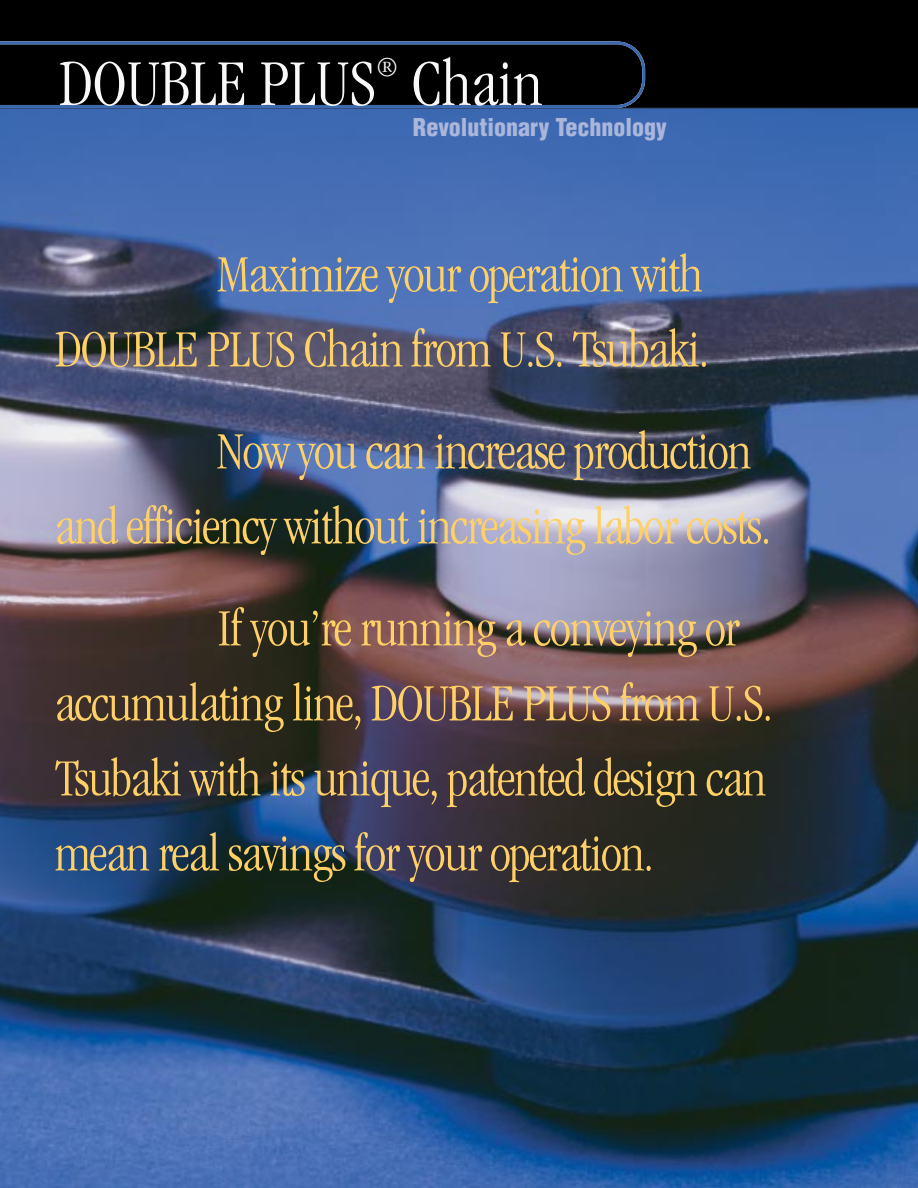
<style>
.page{position:relative;width:918px;height:1188px;background:#fff}
.page>*{position:absolute;margin:0;border:0;box-sizing:border-box;transform-origin:0 0}
.t1{font:300 condensed 67.5px "Garamond";color:#faf8f8}
.t2{font:300 condensed 54px/75px "Garamond";letter-spacing:-.025em;color:#ffd066}
.t3{font:300 condensed 28.5px "Garamond";color:#faf8f8}
.t4{font:900 condensed 24px "Helvetica";color:#aab6da}
</style>
<div class="page">
<img style="left:0;top:108px;width:918px;height:1080px">
<div style="left:0;top:0;width:918px;height:108px;background:#000"></div>
<svg style="left:0;top:41px;width:645px;height:67px;background:#070b11"></svg>
<p class="t1" style="left:59px;top:57px;width:318px">DOUBLE PLUS</p>
<p class="t3" style="left:376px;top:56px;width:24px">®</p>
<p class="t1" style="left:412px;top:57px;width:133px">Chain</p>
<p class="t4" style="left:413px;top:118px;width:255px">Revolutionary Technology</p>
<p class="t2" style="left:55px;top:241px;width:656px;text-align:right">Maximize your operation with<br>DOUBLE PLUS Chain from U.S. Tsubaki.</p>
<p class="t2" style="left:55px;top:418px;width:718px;text-indent:162px">Now you can increase production and efficiency without increasing labor costs.</p>
<p class="t2" style="left:55px;top:595px;width:720px;text-indent:162px">If you’re running a conveying or accumulating line, DOUBLE PLUS from U.S.<br>Tsubaki with its unique, patented design can mean real savings for your operation.</p>
</div>
